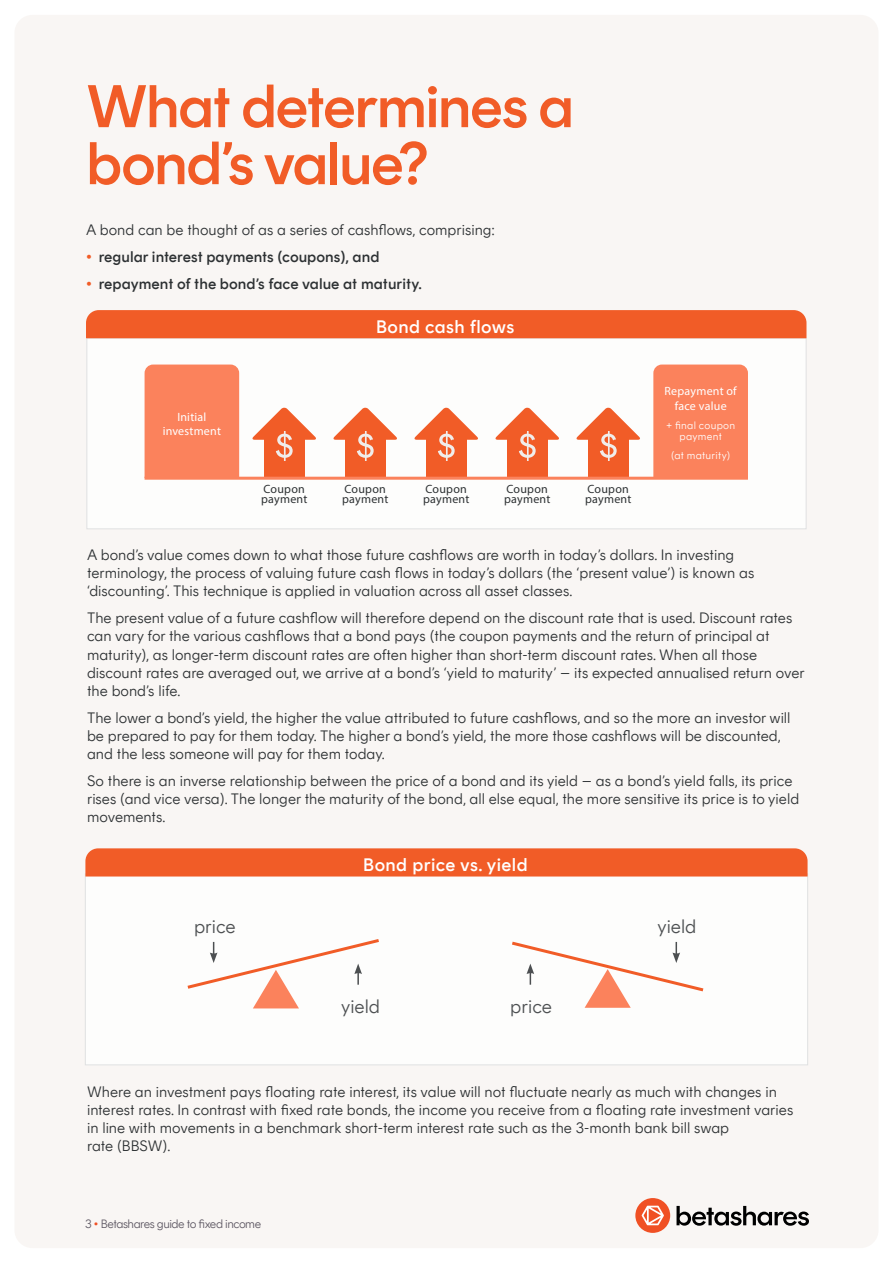
<style>
.page{position:relative;width:893px;height:1263px;background:#fff}
.page>*{position:absolute;margin:0;border:0;box-sizing:border-box;transform-origin:0 0}
.t1{font:500 60px/57px "Rund Display";color:#f15c27}
.t2{font:300 18.9px "Rund Text";color:#4c4f51}
.t3{font:500 18px "Rund Text";letter-spacing:.02em;color:#fff}
.t4{font:300 15px/18px "Rund Text";color:#2d3133}
.t5{font:500 15px "Rund Text";color:#2d3133}
.t6{font:12px/10.5px "Myriad Pro";letter-spacing:.02em;color:#2d3133}
.t7{font:12px/14.4px "Myriad Pro";letter-spacing:.015em;color:#fff;text-align:center}
.t8{font:300 12px "Rund Text";letter-spacing:-.04em;color:#5f5964}
.t9{font:300 10.5px/10.5px "Rund Text";letter-spacing:.025em;color:#fff;text-align:center}
.s1{color:#f15c27}
.s2{color:#f05024}
</style>
<div class="page">
<div style="left:14px;top:15px;width:864px;height:1233px;background:#f9f6f4;border-radius:18px"></div>
<div style="left:85px;top:873px;width:723px;height:192px;background:#fdfdfc;border:1px solid #e0e1e2"></div>
<div style="left:85px;top:848px;width:722px;height:28px;background:#f15c27"></div>
<svg style="left:187px;top:939px;width:192px;height:69px"></svg>
<svg style="left:512px;top:941px;width:192px;height:67px"></svg>
<div style="left:86px;top:338px;width:720px;height:191px;background:#fdfdfc;border:1px solid #e0e1e2"></div>
<div style="left:86px;top:310px;width:720px;height:28px;background:#f15c27"></div>
<div style="left:653px;top:365px;width:95px;height:112px;background:#fb825c"></div>
<div style="left:145px;top:365px;width:94px;height:112px;background:#fb825c"></div>
<div style="left:264px;top:436px;width:41px;height:41px;background:#f15c27"></div>
<div style="left:345px;top:436px;width:41px;height:41px;background:#f15c27"></div>
<div style="left:426px;top:436px;width:41px;height:41px;background:#f15c27"></div>
<div style="left:507px;top:436px;width:41px;height:41px;background:#f15c27"></div>
<div style="left:588px;top:436px;width:41px;height:41px;background:#f15c27"></div>
<hr style="left:145px;top:477px;width:603px;height:3px;background:#fb825c">
<svg style="left:333px;top:407px;width:64px;height:54px"></svg>
<svg style="left:252px;top:407px;width:64px;height:54px"></svg>
<svg style="left:414px;top:407px;width:64px;height:54px"></svg>
<svg style="left:495px;top:407px;width:64px;height:54px"></svg>
<svg style="left:576px;top:407px;width:64px;height:54px"></svg>
<div style="left:635px;top:1198px;width:35px;height:35px;background:#f05024;border-radius:50%"></div>
<svg style="left:642px;top:1206px;width:22px;height:19px"></svg>
<svg style="left:676px;top:1206px;width:133px;height:20px"></svg>
<h1 class="t1" style="left:87px;top:78px;width:488px">What determines a bond’s value?</h1>
<p class="t4" style="left:86px;top:221px;width:410px">A bond can be thought of as a series of cashflows, comprising:</p>
<p class="t5" style="left:86px;top:248px;width:295px"><span class="s1">•</span> regular interest payments (coupons), and</p>
<p class="t5" style="left:86px;top:275px;width:337px"><span class="s1">•</span> repayment of the bond’s face value at maturity.</p>
<p class="t7" style="left:163px;top:409px;width:60px">Initial investment</p>
<p class="t3" style="left:376px;top:316px;width:140px">Bond cash flows</p>
<p class="t6" style="left:261px;top:483px;width:48px">Coupon payment</p>
<p class="t6" style="left:342px;top:483px;width:48px">Coupon payment</p>
<p class="t6" style="left:423px;top:483px;width:48px">Coupon payment</p>
<p class="t6" style="left:504px;top:483px;width:48px">Coupon payment</p>
<p class="t6" style="left:585px;top:483px;width:48px">Coupon payment</p>
<p class="t7" style="left:664px;top:384px;width:74px">Repayment of face value</p>
<p class="t9" style="left:666px;top:420px;width:71px">+ final coupon payment</p>
<p class="t9" style="left:671px;top:450px;width:60px">(at maturity)</p>
<p class="t4" style="left:87px;top:546px;width:669px">A bond’s value comes down to what those future cashflows are worth in today’s dollars. In investing terminology, the process of valuing future cash flows in today’s dollars (the ‘present value’) is known as ‘discounting’. This technique is applied in valuation across all asset classes.</p>
<p class="t4" style="left:87px;top:609px;width:719px">The present value of a future cashflow will therefore depend on the discount rate that is used. Discount rates can vary for the various cashflows that a bond pays (the coupon payments and the return of principal at maturity), as longer-term discount rates are often higher than short-term discount rates. When all those discount rates are averaged out, we arrive at a bond’s ‘yield to maturity’ – its expected annualised return over the bond’s life.</p>
<p class="t4" style="left:87px;top:708px;width:705px">The lower a bond’s yield, the higher the value attributed to future cashflows, and so the more an investor will be prepared to pay for them today. The higher a bond’s yield, the more those cashflows will be discounted, and the less someone will pay for them today.</p>
<p class="t4" style="left:87px;top:771px;width:714px">So there is an inverse relationship between the price of a bond and its yield – as a bond’s yield falls, its price rises (and vice versa). The longer the maturity of the bond, all else equal, the more sensitive its price is to yield movements.</p>
<p class="t2" style="left:194px;top:916px;width:43px">price</p>
<p class="t3" style="left:363px;top:854px;width:166px">Bond price vs. yield</p>
<p class="t2" style="left:341px;top:995px;width:41px">yield</p>
<p class="t2" style="left:510px;top:995px;width:43px">price</p>
<p class="t2" style="left:657px;top:916px;width:41px">yield</p>
<p class="t4" style="left:87px;top:1082px;width:708px">Where an investment pays floating rate interest, its value will not fluctuate nearly as much with changes in interest rates. In contrast with fixed rate bonds, the income you receive from a floating rate investment varies in line with movements in a benchmark short-term interest rate such as the 3-month bank bill swap<br>rate (BBSW).</p>
<p class="t8" style="left:85px;top:1217px;width:178px">3 <span class="s2">•</span> Betashares guide to fixed income</p>
</div>
